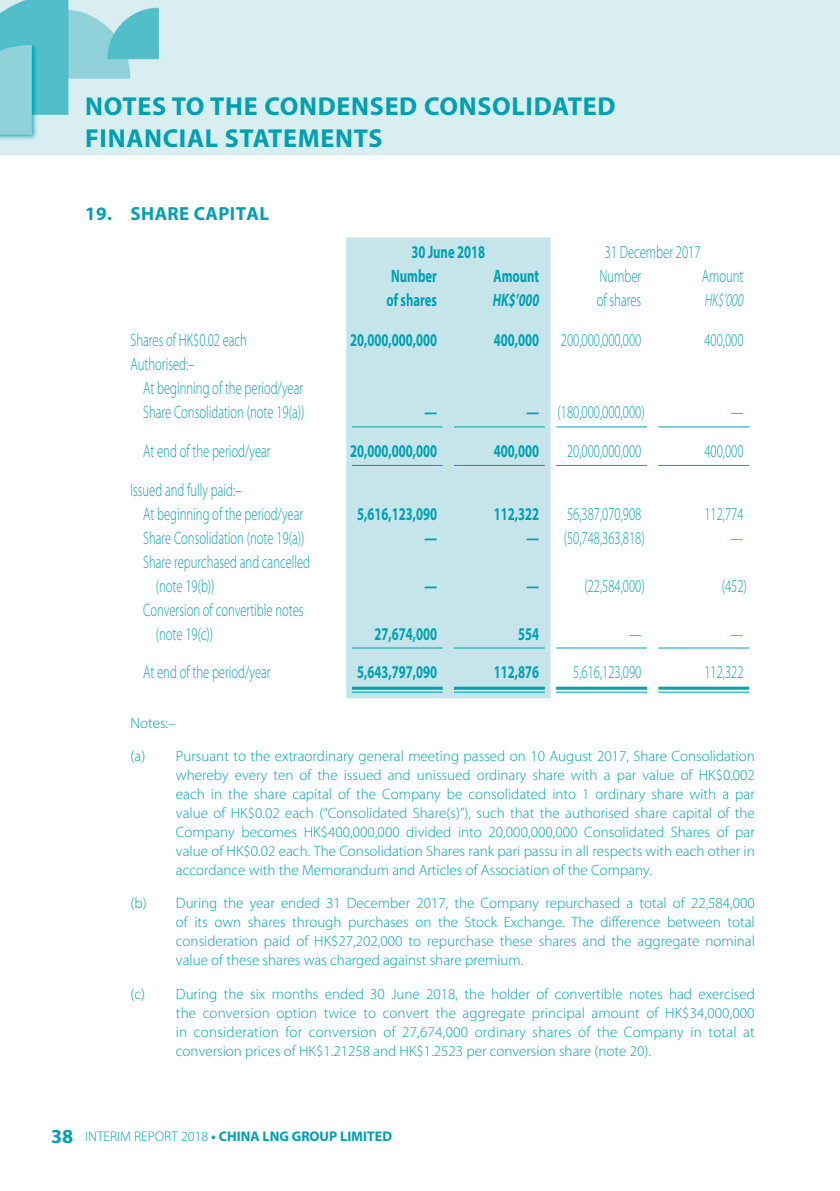
<style>
.page{position:relative;width:840px;height:1191px;background:#fff}
.page>*{position:absolute;margin:0;border:0;box-sizing:border-box;transform-origin:0 0}
.t1{font:700 26px/32px "Myriad Pro";letter-spacing:.025em;color:#00a0b0}
.t2{font:700 19px "Myriad Pro";letter-spacing:.02em;color:#00a0b0}
.t3{font:300 18px/24px "Myriad Pro";color:#00a0b0;scale:.7 1}
.t4{font:700 18px "Myriad Pro";color:#00a0b0;scale:.7 1}
.t5{font:italic 700 18px "Myriad Pro";color:#00a0b0;scale:.7 1}
.t6{font:italic 300 18px "Myriad Pro";color:#00a0b0;scale:.7 1}
.t7{font:300 15px/19px "Myriad Pro";color:#00a0b0;text-align:justify}
.t8{font:700 14px "Myriad Pro";color:#00a0b0}
.s1{font-weight:700}
.s2{font-size:20px}
.s3{font-weight:300}
</style>
<div class="page">
<img style="left:0;top:0;width:839px;height:699px">
<div style="left:346px;top:237px;width:204px;height:461px;background:#c5e5ea"></div>
<hr style="left:351px;top:426px;width:91px;height:1px;background:#00a0b0">
<hr style="left:454px;top:426px;width:90px;height:1px;background:#00a0b0">
<hr style="left:556px;top:426px;width:90px;height:1px;background:#00a0b0">
<hr style="left:658px;top:426px;width:90px;height:1px;background:#00a0b0">
<hr style="left:351px;top:465px;width:91px;height:1px;background:#00a0b0">
<hr style="left:454px;top:465px;width:90px;height:1px;background:#00a0b0">
<hr style="left:556px;top:465px;width:90px;height:1px;background:#00a0b0">
<hr style="left:658px;top:465px;width:90px;height:1px;background:#00a0b0">
<hr style="left:351px;top:647px;width:91px;height:1px;background:#00a0b0">
<hr style="left:454px;top:647px;width:90px;height:1px;background:#00a0b0">
<hr style="left:556px;top:647px;width:90px;height:1px;background:#00a0b0">
<hr style="left:658px;top:647px;width:90px;height:1px;background:#00a0b0">
<hr style="left:351px;top:686px;width:91px;height:3px;background:#00a0b0">
<hr style="left:351px;top:691px;width:91px;height:1px;background:#00a0b0">
<hr style="left:454px;top:686px;width:90px;height:3px;background:#00a0b0">
<hr style="left:454px;top:691px;width:90px;height:1px;background:#00a0b0">
<hr style="left:556px;top:686px;width:90px;height:3px;background:#00a0b0">
<hr style="left:556px;top:691px;width:90px;height:1px;background:#00a0b0">
<hr style="left:658px;top:686px;width:90px;height:3px;background:#00a0b0">
<hr style="left:658px;top:691px;width:90px;height:1px;background:#00a0b0">
<h1 class="t1" style="left:85px;top:90px;width:531px">NOTES TO THE CONDENSED CONSOLIDATED<br>FINANCIAL STATEMENTS</h1>
<p class="t2" style="left:85px;top:201px;width:185px">19. SHARE CAPITAL</p>
<p class="t4" style="left:411px;top:241px;width:107px">30 June 2018</p>
<p class="t3" style="left:604px;top:241px;width:138px">31 December 2017</p>
<p class="t4" style="left:391px;top:265px;width:67px">Number</p>
<p class="t4" style="left:493px;top:265px;width:67px">Amount</p>
<p class="t3" style="left:599px;top:265px;width:61px">Number</p>
<p class="t3" style="left:701px;top:265px;width:61px">Amount</p>
<p class="t4" style="left:386px;top:289px;width:74px">of shares</p>
<p class="t5" style="left:492px;top:289px;width:68px">HK$’000</p>
<p class="t3" style="left:596px;top:289px;width:65px">of shares</p>
<p class="t6" style="left:704px;top:291px;width:57px">HK$’000</p>
<p class="t3" style="left:130px;top:329px;width:168px">Shares of HK$0.02 each</p>
<p class="t4" style="left:350px;top:329px;width:125px">20,000,000,000</p>
<p class="t3" style="left:493px;top:329px;width:212px"><span class="s1">400,000</span> 200,000,000,000</p>
<p class="t3" style="left:704px;top:329px;width:57px">400,000</p>
<p class="t3" style="left:143px;top:353px;width:232px;text-indent:-13px">Authorised:–<br>At beginning of the period/year<br>Share Consolidation (note 19(a))</p>
<p class="t4" style="left:424px;top:400px;width:20px">—</p>
<p class="t3" style="left:526px;top:401px;width:170px"><span class="s1">—</span> (180,000,000,000)</p>
<p class="t3" style="left:730px;top:401px;width:20px">—</p>
<p class="t3" style="left:143px;top:439px;width:183px">At end of the period/year</p>
<p class="t4" style="left:350px;top:439px;width:125px">20,000,000,000</p>
<p class="t4" style="left:493px;top:439px;width:66px">400,000</p>
<p class="t3" style="left:566px;top:439px;width:108px">20,000,000,000</p>
<p class="t3" style="left:704px;top:439px;width:57px">400,000</p>
<p class="t3" style="left:143px;top:478px;width:230px;text-indent:-13px">Issued and fully paid:–<br>At beginning of the period/year</p>
<p class="t4" style="left:357px;top:502px;width:115px">5,616,123,090</p>
<p class="t4" style="left:493px;top:502px;width:66px">112,322</p>
<p class="t3" style="left:566px;top:502px;width:108px">56,387,070,908</p>
<p class="t3" style="left:704px;top:502px;width:57px">112,774</p>
<p class="t3" style="left:143px;top:526px;width:232px">Share Consolidation (note 19(a))</p>
<p class="t4" style="left:424px;top:526px;width:20px">—</p>
<p class="t3" style="left:526px;top:526px;width:170px"><span class="s1">—</span> (50,748,363,818)</p>
<p class="t3" style="left:730px;top:526px;width:20px">—</p>
<p class="t3" style="left:156px;top:550px;width:222px;text-indent:-13px">Share repurchased and cancelled (note 19(b))</p>
<p class="t4" style="left:424px;top:574px;width:20px">—</p>
<p class="t4" style="left:526px;top:574px;width:20px">—</p>
<p class="t3" style="left:584px;top:574px;width:88px">(22,584,000)</p>
<p class="t3" style="left:721px;top:574px;width:37px">(452)</p>
<p class="t3" style="left:156px;top:598px;width:212px;text-indent:-13px">Conversion of convertible notes (note 19(c))</p>
<p class="t4" style="left:374px;top:622px;width:91px">27,674,000</p>
<p class="t4" style="left:518px;top:622px;width:31px">554</p>
<p class="t3" style="left:628px;top:622px;width:20px">—</p>
<p class="t3" style="left:730px;top:622px;width:20px">—</p>
<p class="t3" style="left:143px;top:660px;width:183px">At end of the period/year</p>
<p class="t4" style="left:357px;top:660px;width:115px">5,643,797,090</p>
<p class="t4" style="left:493px;top:660px;width:66px">112,876</p>
<p class="t3" style="left:573px;top:660px;width:99px">5,616,123,090</p>
<p class="t3" style="left:704px;top:660px;width:57px">112,322</p>
<p class="t7" style="left:130px;top:713px;width:47px">Notes:–</p>
<p class="t7" style="left:176px;top:747px;width:580px;text-indent:-45px">(a) Pursuant to the extraordinary general meeting passed on 10 August 2017, Share Consolidation whereby every ten of the issued and unissued ordinary share with a par value of HK$0.002 each in the share capital of the Company be consolidated into 1 ordinary share with a par value of HK$0.02 each (“Consolidated Share(s)”), such that the authorised share capital of the Company becomes HK$400,000,000 divided into 20,000,000,000 Consolidated Shares of par value of HK$0.02 each. The Consolidation Shares rank pari passu in all respects with each other in accordance with the Memorandum and Articles of Association of the Company.</p>
<p class="t7" style="left:176px;top:894px;width:580px;text-indent:-45px">(b) During the year ended 31 December 2017, the Company repurchased a total of 22,584,000 of its own shares through purchases on the Stock Exchange. The difference between total consideration paid of HK$27,202,000 to repurchase these shares and the aggregate nominal value of these shares was charged against share premium.</p>
<p class="t7" style="left:176px;top:984px;width:580px;text-indent:-45px">(c) During the six months ended 30 June 2018, the holder of convertible notes had exercised the conversion option twice to convert the aggregate principal amount of HK$34,000,000 in consideration for conversion of 27,674,000 ordinary shares of the Company in total at conversion prices of HK$1.21258 and HK$1.2523 per conversion share (note 20).</p>
<p class="t8" style="left:51px;top:1127px;width:342px"><span class="s2">38</span> <span class="s3">INTERIM REPORT 2018</span> • CHINA LNG GROUP LIMITED</p>
</div>
